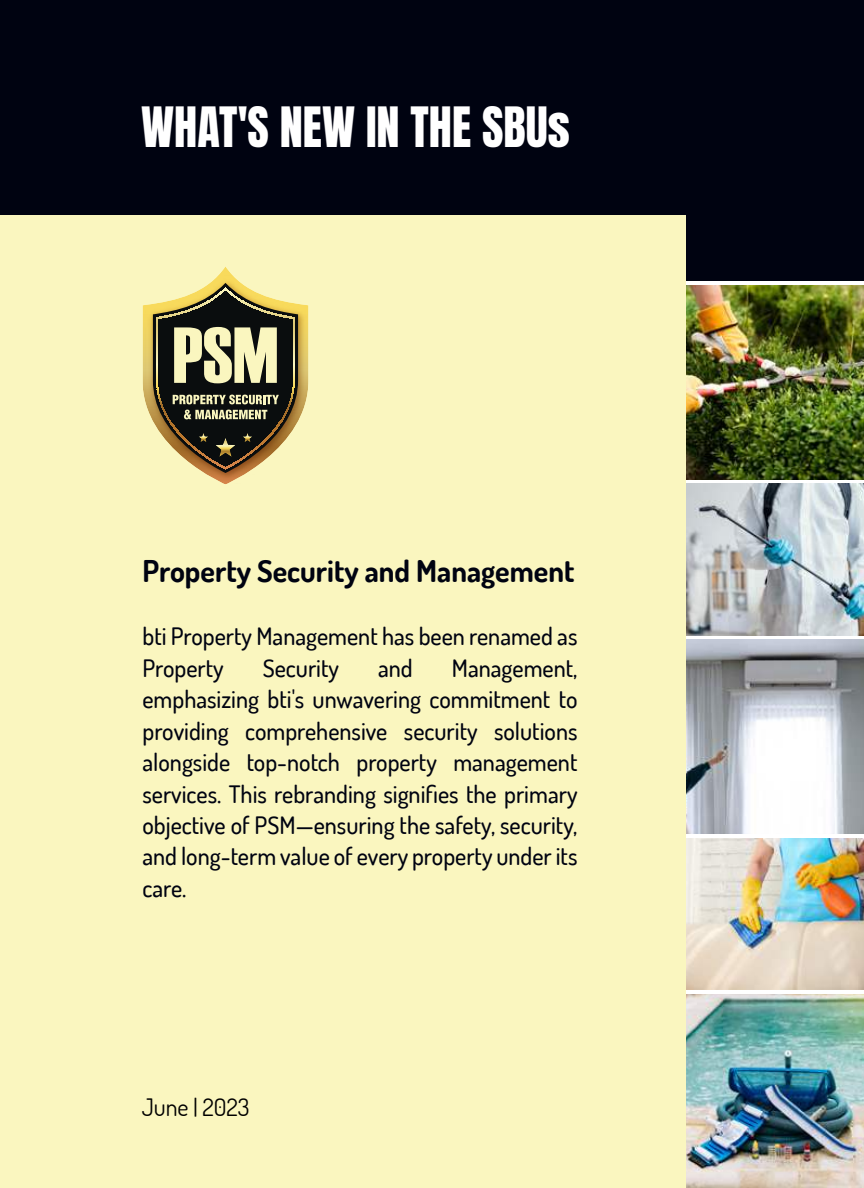
<style>
.page{position:relative;width:864px;height:1188px;background:#fff}
.page>*{position:absolute;margin:0;border:0;box-sizing:border-box;transform-origin:0 0}
.t1{font:46.35px "Anton";color:#fff}
.t2{font:700 30px "Dosis";color:#000311}
.t3{font:500 24px/31.5px "Dosis";color:#000311}
.t4{font:24px "Dosis";letter-spacing:-.005em;color:#000}
</style>
<div class="page">
<img style="left:686px;top:994px;width:178px;height:193px">
<img style="left:686px;top:484px;width:178px;height:151px">
<img style="left:686px;top:640px;width:178px;height:194px">
<img style="left:686px;top:839px;width:178px;height:151px">
<img style="left:686px;top:285px;width:178px;height:194px">
<div style="left:0;top:0;width:864px;height:280px;background:#000311"></div>
<div style="left:0;top:216px;width:686px;height:972px;background:#faf6bf"></div>
<img style="left:142px;top:267px;width:91px;height:217px">
<img style="left:146px;top:276px;width:162px;height:207px">
<svg style="left:153px;top:283px;width:145px;height:190px"></svg>
<h1 class="t1" style="left:141px;top:104px;width:430px">WHAT'S NEW IN THE SBUs</h1>
<p class="t2" style="left:142px;top:560px;width:433px">Property Security and Management</p>
<p class="t3" style="left:142px;top:623px;width:436px">bti Property Management has been renamed as<br>Property</p>
<p class="t3" style="left:263px;top:654px;width:78px">Security</p>
<p class="t3" style="left:378px;top:654px;width:36px">and</p>
<p class="t3" style="left:142px;top:654px;width:437px;text-align:justify;text-indent:309px">Management, emphasizing bti's unwavering commitment to providing comprehensive security solutions alongside top-notch property management services. This rebranding signifies the primary objective of PSMóensuring the safety, security, and long-term value of every property under its care.</p>
<p class="t4" style="left:142px;top:1093px;width:109px">June | 2023</p>
</div>
